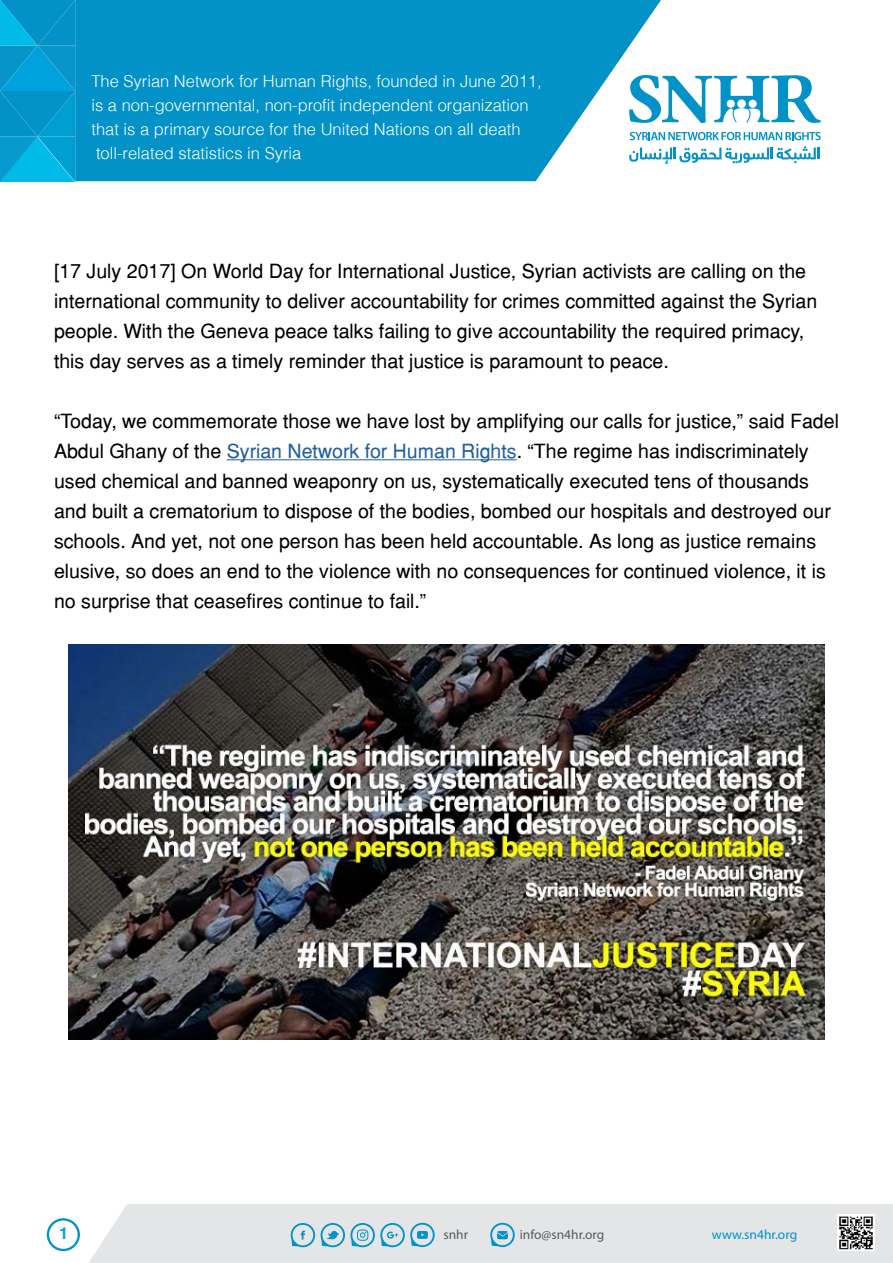
<style>
.page{position:relative;width:893px;height:1263px;background:#fff}
.page>*{position:absolute;margin:0;border:0;box-sizing:border-box;transform-origin:0 0}
.t1{font:19.5px/30px "Helvetica";color:#000}
.t2{font:300 16.5px/24px "Helv";color:#fff}
.t3{font:700 16.5px "Helvetica";color:#00a4e2}
.t4{font:13.35px "Myriad Pro";color:#58595b}
.t5{font:13.35px "Myriad Pro";color:#0092c8}
.s1{color:#215e9e}
</style>
<div class="page">
<div style="left:89px;top:1204px;width:804px;height:59px;background:#e4e5e6"></div>
<svg style="left:291px;top:1223px;width:24px;height:24px"></svg>
<svg style="left:321px;top:1223px;width:114px;height:24px;background:#a1ccdd"></svg>
<svg style="left:490px;top:1223px;width:25px;height:24px"></svg>
<img style="left:837px;top:1214px;width:37px;height:37px">
<svg style="left:47px;top:1218px;width:33px;height:33px"></svg>
<svg style="left:75px;top:0;width:586px;height:181px;background:#189bcb"></svg>
<svg style="left:0;top:0;width:75px;height:182px;background:#049ed2"></svg>
<svg style="left:630px;top:132px;width:191px;height:8px"></svg>
<svg style="left:629px;top:75px;width:192px;height:48px"></svg>
<svg style="left:629px;top:146px;width:191px;height:18px"></svg>
<hr style="left:227px;top:459px;width:290px;height:1px;background:#215e9e">
<img style="left:68px;top:644px;width:757px;height:396px">
<p class="t2" style="left:91px;top:69px;width:452px">The Syrian Network for Human Rights, founded in June 2011, is a non-governmental, non-profit independent organization that is a primary source for the United Nations on all death toll-related statistics in Syria</p>
<p class="t1" style="left:54px;top:256px;width:765px">[17 July 2017] On World Day for International Justice, Syrian activists are calling on the international community to deliver accountability for crimes committed against the Syrian people. With the Geneva peace talks failing to give accountability the required primacy, this day serves as a timely reminder that justice is paramount to peace.</p>
<p class="t1" style="left:54px;top:406px;width:787px">“Today, we commemorate those we have lost by amplifying our calls for justice,” said Fadel Abdul Ghany of the <span class="s1">Syrian Network for Human Rights</span> “. The regime has indiscriminately used chemical and banned weaponry on us, systematically executed tens of thousands and built a crematorium to dispose of the bodies, bombed our hospitals and destroyed our schools. And yet, not one person has been held accountable. As long as justice remains elusive, so does an end to the violence with no consequences for continued violence isit, no surprise that ceasefires continue to fail “.</p>
<p class="t3" style="left:59px;top:1223px;width:11px">1</p>
<p class="t4" style="left:443px;top:1226px;width:26px">snhr</p>
<p class="t4" style="left:520px;top:1226px;width:86px">info@sn4hr.org</p>
<p class="t5" style="left:712px;top:1226px;width:87px">www.sn4hr.org</p>
</div>
